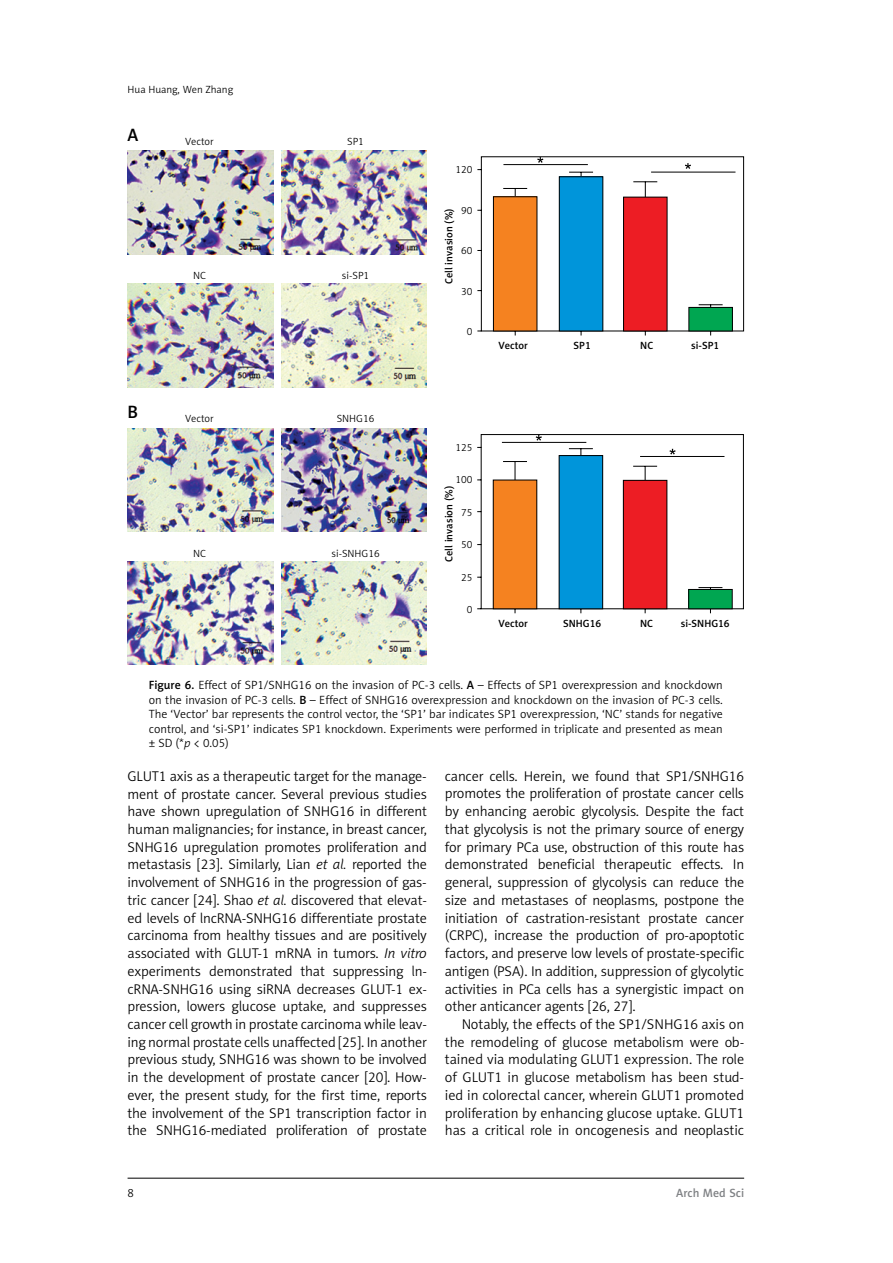
<style>
.page{position:relative;width:893px;height:1263px;background:#fff}
.page>*{position:absolute;margin:0;border:0;box-sizing:border-box;transform-origin:0 0}
.t1{font:18px "Naomi Sans EFN Medium";color:#000}
.t2{font:14.25px/17.7px "Naomi Sans EFN Light";letter-spacing:-.01em;color:#000;text-align:justify}
.t3{font:12px/14.4px "Naomi Sans EFN Light";color:#000;text-align:justify}
.t4{font:12px "Naomi Sans EFN Medium";color:#808285}
.t5{font:10.5px "Naomi Sans EFN Light";color:#000}
.t6{font:10.5px "Naomi Sans EFN Medium";color:#000}
.s1{font-family:"Naomi Sans EFN Medium"}
.s2{font-style:italic}
</style>
<div class="page">
<hr style="left:128px;top:1178px;width:616px;height:1px;background:#000">
<img style="left:128px;top:151px;width:145px;height:103px">
<img style="left:128px;top:428px;width:145px;height:103px">
<img style="left:128px;top:284px;width:145px;height:103px">
<img style="left:128px;top:561px;width:145px;height:104px">
<img style="left:281px;top:151px;width:146px;height:103px">
<img style="left:281px;top:428px;width:146px;height:103px">
<img style="left:281px;top:284px;width:146px;height:103px">
<img style="left:281px;top:561px;width:146px;height:104px">
<svg style="left:477px;top:156px;width:267px;height:180px"></svg>
<hr style="left:515px;top:188px;width:1px;height:34px;background:#000">
<svg style="left:503px;top:188px;width:24px;height:1px"></svg>
<svg style="left:569px;top:172px;width:24px;height:4px"></svg>
<hr style="left:645px;top:182px;width:1px;height:34px;background:#000">
<svg style="left:633px;top:181px;width:24px;height:1px"></svg>
<svg style="left:699px;top:304px;width:24px;height:3px"></svg>
<hr style="left:651px;top:172px;width:84px;height:1px;background:#000">
<hr style="left:503px;top:164px;width:85px;height:1px;background:#000">
<svg style="left:685px;top:163px;width:6px;height:6px"></svg>
<svg style="left:537px;top:157px;width:6px;height:6px"></svg>
<div style="left:493px;top:197px;width:44px;height:134px;background:#f58220"></div>
<div style="left:493px;top:196px;width:44px;height:135px;border:1px solid #000"></div>
<div style="left:559px;top:177px;width:44px;height:154px;background:#0095da"></div>
<div style="left:559px;top:176px;width:44px;height:155px;border:1px solid #000"></div>
<div style="left:623px;top:197px;width:44px;height:134px;background:#ed1d24"></div>
<div style="left:623px;top:197px;width:44px;height:134px;border:1px solid #000"></div>
<div style="left:689px;top:307px;width:43px;height:24px;background:#00a651"></div>
<div style="left:688px;top:307px;width:45px;height:24px;border:1px solid #000"></div>
<svg style="left:477px;top:434px;width:267px;height:180px"></svg>
<hr style="left:514px;top:461px;width:1px;height:39px;background:#000">
<svg style="left:503px;top:461px;width:24px;height:1px"></svg>
<svg style="left:569px;top:448px;width:24px;height:7px"></svg>
<svg style="left:633px;top:466px;width:24px;height:14px"></svg>
<svg style="left:698px;top:587px;width:24px;height:2px"></svg>
<hr style="left:640px;top:456px;width:84px;height:1px;background:#000">
<hr style="left:502px;top:442px;width:84px;height:1px;background:#000">
<svg style="left:669px;top:449px;width:7px;height:5px"></svg>
<svg style="left:536px;top:435px;width:6px;height:6px"></svg>
<div style="left:493px;top:480px;width:44px;height:129px;background:#f58220"></div>
<div style="left:493px;top:480px;width:44px;height:129px;border:1px solid #000"></div>
<div style="left:559px;top:456px;width:44px;height:153px;background:#0095da"></div>
<div style="left:559px;top:455px;width:44px;height:154px;border:1px solid #000"></div>
<div style="left:623px;top:480px;width:44px;height:129px;background:#ed1d24"></div>
<div style="left:623px;top:480px;width:44px;height:129px;border:1px solid #000"></div>
<div style="left:689px;top:589px;width:43px;height:20px;background:#00a651"></div>
<div style="left:688px;top:589px;width:45px;height:20px;border:1px solid #000"></div>
<p class="t5" style="left:128px;top:83px;width:107px">Hua Huang, Wen Zhang</p>
<p class="t1" style="left:128px;top:124px;width:12px">A</p>
<p class="t5" style="left:185px;top:135px;width:30px">Vector</p>
<p class="t5" style="left:347px;top:135px;width:18px">SP1</p>
<p class="t5" style="left:193px;top:270px;width:14px">NC</p>
<p class="t5" style="left:342px;top:270px;width:29px">si-SP1</p>
<p class="t5" style="left:455px;top:163px;width:19px">120</p>
<p class="t5" style="left:461px;top:204px;width:13px">90</p>
<p class="t5" style="left:461px;top:245px;width:13px">60</p>
<p class="t5" style="left:461px;top:285px;width:13px">30</p>
<p class="t5" style="left:467px;top:326px;width:7px">0</p>
<p class="t6" style="left:443px;top:284px;width:78px;rotate:-90deg">Cell invasion (%)</p>
<p class="t6" style="left:499px;top:339px;width:31px">Vector</p>
<p class="t6" style="left:574px;top:339px;width:19px">SP1</p>
<p class="t6" style="left:640px;top:339px;width:14px">NC</p>
<p class="t6" style="left:691px;top:339px;width:30px">si-SP1</p>
<p class="t1" style="left:128px;top:402px;width:12px">B</p>
<p class="t5" style="left:185px;top:413px;width:30px">Vector</p>
<p class="t5" style="left:337px;top:413px;width:39px">SNHG16</p>
<p class="t5" style="left:193px;top:547px;width:14px">NC</p>
<p class="t5" style="left:331px;top:547px;width:50px">si-SNHG16</p>
<p class="t5" style="left:455px;top:441px;width:19px">125</p>
<p class="t5" style="left:455px;top:474px;width:19px">100</p>
<p class="t5" style="left:461px;top:506px;width:13px">75</p>
<p class="t5" style="left:461px;top:539px;width:13px">50</p>
<p class="t5" style="left:461px;top:571px;width:13px">25</p>
<p class="t5" style="left:467px;top:603px;width:7px">0</p>
<p class="t6" style="left:443px;top:562px;width:78px;rotate:-90deg">Cell invasion (%)</p>
<p class="t6" style="left:499px;top:617px;width:31px">Vector</p>
<p class="t6" style="left:563px;top:617px;width:40px">SNHG16</p>
<p class="t6" style="left:640px;top:617px;width:14px">NC</p>
<p class="t6" style="left:681px;top:617px;width:51px">si-SNHG16</p>
<p class="t3" style="left:149px;top:678px;width:576px"><span class="s1">Figure 6.</span> Effect of SP1/SNHG16 on the invasion of PC-3 cells. <span class="s1">A</span> – Effects of SP1 overexpression and knockdown on the invasion of PC-3 cells. <span class="s1">B</span> – Effect of SNHG16 overexpression and knockdown on the invasion of PC-3 cells.<br>The ‘Vector’ bar represents the control vector, the ‘SP1’ bar indicates SP1 overexpression, ‘NC’ stands for negative control, and ‘si-SP1’ indicates SP1 knockdown. Experiments were performed in triplicate and presented as mean ± SD (*<span class="s2">p</span> &lt; 0.05)</p>
<p class="t2" style="left:128px;top:767px;width:301px">GLUT1 axis as a therapeutic target for the manage&shy;ment of prostate cancer. Several previous studies have shown upregulation of SNHG16 in different human malignancies; for instance, in breast cancer, SNHG16 upregulation promotes proliferation and metastasis [23]. Similarly, Lian <span class="s2">et al.</span> reported the involvement of SNHG16 in the progression of gas&shy;tric cancer [24]. Shao <span class="s2">et al.</span> discovered that elevat&shy;ed levels of lncRNA-SNHG16 differentiate prostate carcinoma from healthy tissues and are positively associated with GLUT-1 mRNA in tumors. <span class="s2">In vitro </span>experiments demonstrated that suppressing ln&shy;cRNA-SNHG16 using siRNA decreases GLUT-1 ex&shy;pression, lowers glucose uptake, and suppresses cancer cell growth in prostate carcinoma while leav&shy;ing normal prostate cells unaffected [25]. In another previous study, SNHG16 was shown to be involved in the development of prostate cancer [20]. How&shy;ever, the present study, for the first time, reports the involvement of the SP1 transcription factor in the SNHG16-mediated proliferation of prostate</p>
<p class="t2" style="left:445px;top:767px;width:301px">cancer cells. Herein, we found that SP1/SNHG16 promotes the proliferation of prostate cancer cells by enhancing aerobic glycolysis. Despite the fact that glycolysis is not the primary source of energy for primary PCa use, obstruction of this route has demonstrated beneficial therapeutic effects. In general, suppression of glycolysis can reduce the size and metastases of neoplasms, postpone the initiation of castration-resistant prostate cancer (CRPC), increase the production of pro-apoptotic factors, and preserve low levels of prostate-specific antigen (PSA). In addition, suppression of glycolytic activities in PCa cells has a synergistic impact on other anticancer agents [26, 27].</p>
<p class="t2" style="left:445px;top:1015px;width:301px;text-indent:17px">Notably, the effects of the SP1/SNHG16 axis on the remodeling of glucose metabolism were ob&shy;tained via modulating GLUT1 expression. The role of GLUT1 in glucose metabolism has been stud&shy;ied in colorectal cancer, wherein GLUT1 promoted proliferation by enhancing glucose uptake. GLUT1 has a critical role in oncogenesis and neoplastic</p>
<p class="t3" style="left:128px;top:1186px;width:8px">8</p>
<p class="t4" style="left:676px;top:1186px;width:69px">Arch Med Sci</p>
</div>
